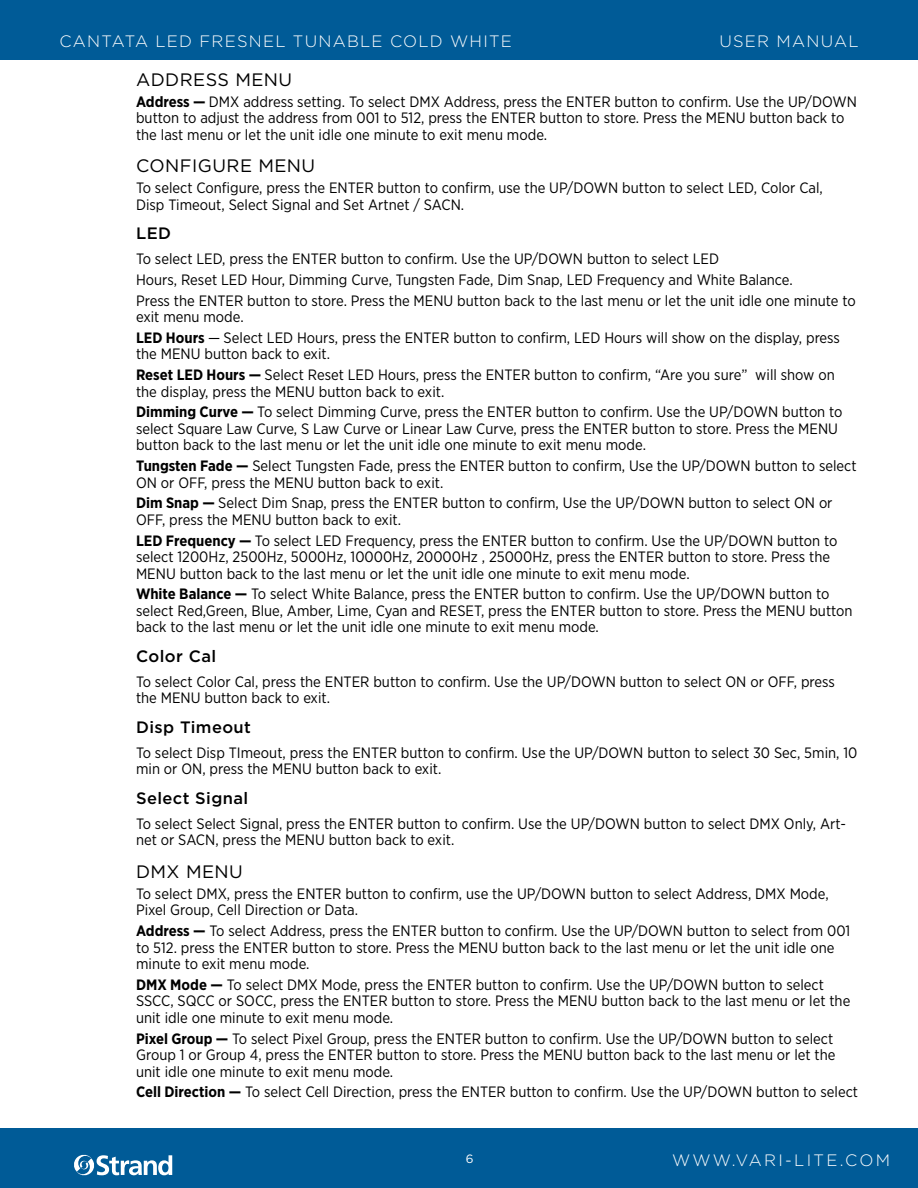
<style>
.page{position:relative;width:918px;height:1188px;background:#fff}
.page>*{position:absolute;margin:0;border:0;box-sizing:border-box;transform-origin:0 0}
.HEADING_3{font:18px "Gotham";letter-spacing:.025em;color:#000}
.t1{font:300 16.5px "Gotham";letter-spacing:.075em;color:#fff}
.HEADING_4{font:500 16.5px "Gotham";letter-spacing:.025em;color:#000}
.Body{font:15px/16.5px "Gotham Narrow";color:#000}
.t2{font:12px "Gotham";color:#fff}
.s1{font-weight:700}
</style>
<div class="page">
<div style="left:0;top:1128px;width:918px;height:60px;background:#005b97"></div>
<div style="left:0;top:0;width:918px;height:60px;background:#005b97"></div>
<svg style="left:74px;top:1154px;width:98px;height:22px"></svg>
<p class="t1" style="left:60px;top:31px;width:371px">CANTATA LED FRESNEL TUNABLE COLD</p>
<p class="t1" style="left:450px;top:31px;width:61px">WHITE</p>
<p class="t1" style="left:719px;top:31px;width:138px">USER MANUAL</p>
<p class="HEADING_3" style="left:136px;top:68px;width:57px">ADDRESS</p>
<p class="HEADING_3" style="left:235px;top:68px;width:58px">MENU</p>
<p class="Body" style="left:136px;top:93px;width:723px"><span class="s1">Address —</span> DMX address setting. To select DMX Address, press the ENTER button to confirm. Use the UP/DOWN button to adjust the address from 001 to 512, press the ENTER button to store. Press the MENU button back to the last menu or let the unit idle one minute to exit menu mode.</p>
<p class="HEADING_3" style="left:136px;top:155px;width:181px">CONFIGURE MENU</p>
<p class="Body" style="left:136px;top:179px;width:688px">To select Configure, press the ENTER button to confirm, use the UP/DOWN button to select LED, Color Cal,<br>Disp Timeout, Select Signal and Set Artnet / SACN.</p>
<p class="HEADING_4" style="left:136px;top:223px;width:36px">LED</p>
<p class="Body" style="left:136px;top:250px;width:585px">To select LED, press the ENTER button to confirm. Use the UP/DOWN button to select LED</p>
<p class="Body" style="left:136px;top:271px;width:658px">Hours, Reset LED Hour, Dimming Curve, Tungsten Fade, Dim Snap, LED Frequency and White Balance.</p>
<p class="Body" style="left:136px;top:292px;width:721px">Press the ENTER button to store. Press the MENU button back to the last menu or let the unit idle one minute to exit menu mode.</p>
<p class="Body" style="left:136px;top:329px;width:705px"><span class="s1">LED Hours</span> — Select LED Hours, press the ENTER button to confirm, LED Hours will show on the display, press the MENU button back to exit.</p>
<p class="Body" style="left:136px;top:366px;width:700px"><span class="s1">Reset LED Hours —</span> Select Reset LED Hours, press the ENTER button to confirm, “Are you sure” will show on the display, press the MENU button back to exit.</p>
<p class="Body" style="left:136px;top:404px;width:708px"><span class="s1">Dimming Curve —</span> To select Dimming Curve, press the ENTER button to confirm. Use the UP/DOWN button to select Square Law Curve, S Law Curve or Linear Law Curve, press the ENTER button to store. Press the MENU button back to the last menu or let the unit idle one minute to exit menu mode.</p>
<p class="Body" style="left:136px;top:457px;width:722px"><span class="s1">Tungsten Fade —</span> Select Tungsten Fade, press the ENTER button to confirm, Use the UP/DOWN button to select<br>ON or OFF, press the MENU button back to exit.</p>
<p class="Body" style="left:136px;top:495px;width:698px"><span class="s1">Dim Snap —</span> Select Dim Snap, press the ENTER button to confirm, Use the UP/DOWN button to select ON or<br>OFF, press the MENU button back to exit.</p>
<p class="Body" style="left:136px;top:532px;width:703px"><span class="s1">LED Frequency —</span> To select LED Frequency, press the ENTER button to confirm. Use the UP/DOWN button to select 1200Hz, 2500Hz, 5000Hz, 10000Hz, 20000Hz , 25000Hz, press the ENTER button to store. Press the<br>MENU button back to the last menu or let the unit idle one minute to exit menu mode.</p>
<p class="Body" style="left:136px;top:586px;width:718px"><span class="s1">White Balance —</span> To select White Balance, press the ENTER button to confirm. Use the UP/DOWN button to select Red,Green, Blue, Amber, Lime, Cyan and RESET, press the ENTER button to store. Press the MENU button back to the last menu or let the unit idle one minute to exit menu mode.</p>
<p class="HEADING_4" style="left:136px;top:645px;width:82px">Color Cal</p>
<p class="Body" style="left:136px;top:673px;width:700px">To select Color Cal, press the ENTER button to confirm. Use the UP/DOWN button to select ON or OFF, press the MENU button back to exit.</p>
<p class="HEADING_4" style="left:136px;top:716px;width:117px">Disp Timeout</p>
<p class="Body" style="left:136px;top:744px;width:723px">To select Disp TImeout, press the ENTER button to confirm. Use the UP/DOWN button to select 30 Sec, 5min, 10 min or ON, press the MENU button back to exit.</p>
<p class="HEADING_4" style="left:136px;top:787px;width:114px">Select Signal</p>
<p class="Body" style="left:136px;top:815px;width:712px">To select Select Signal, press the ENTER button to confirm. Use the UP/DOWN button to select DMX Only, Art&shy;net or SACN, press the MENU button back to exit.</p>
<p class="HEADING_3" style="left:136px;top:860px;width:108px">DMX MENU</p>
<p class="Body" style="left:136px;top:885px;width:694px">To select DMX, press the ENTER button to confirm, use the UP/DOWN button to select Address, DMX Mode,<br>Pixel Group, Cell Direction or Data.</p>
<p class="Body" style="left:136px;top:922px;width:716px"><span class="s1">Address —</span> To select Address, press the ENTER button to confirm. Use the UP/DOWN button to select from 001 to 512. press the ENTER button to store. Press the MENU button back to the last menu or let the unit idle one minute to exit menu mode.</p>
<p class="Body" style="left:136px;top:976px;width:716px"><span class="s1">DMX Mode —</span> To select DMX Mode, press the ENTER button to confirm. Use the UP/DOWN button to select<br>SSCC, SQCC or SOCC, press the ENTER button to store. Press the MENU button back to the last menu or let the unit idle one minute to exit menu mode.</p>
<p class="Body" style="left:136px;top:1030px;width:701px"><span class="s1">Pixel Group —</span> To select Pixel Group, press the ENTER button to confirm. Use the UP/DOWN button to select<br>Group 1 or Group 4, press the ENTER button to store. Press the MENU button back to the last menu or let the unit idle one minute to exit menu mode.</p>
<p class="Body" style="left:136px;top:1083px;width:724px"><span class="s1">Cell Direction —</span> To select Cell Direction, press the ENTER button to confirm. Use the UP/DOWN button to select</p>
<p class="t2" style="left:466px;top:1152px;width:9px">6</p>
<p class="t1" style="left:672px;top:1150px;width:89px">WWW.VARI</p>
<p class="t1" style="left:785px;top:1150px;width:106px">-LITE.COM</p>
</div>
